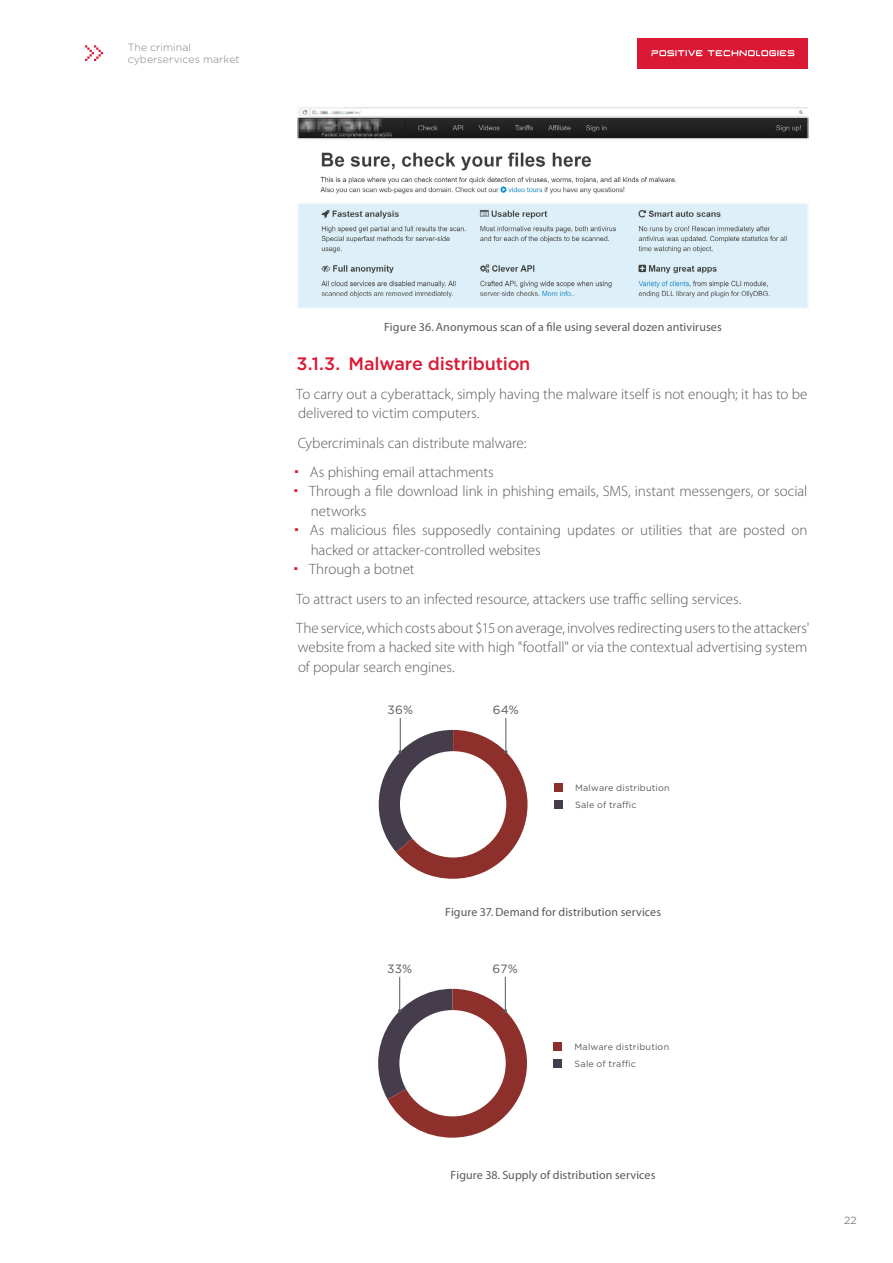
<style>
.page{position:relative;width:893px;height:1263px;background:#fff}
.page>*{position:absolute;margin:0;border:0;box-sizing:border-box;transform-origin:0 0}
.t1{font:500 18px "Gotham Pro";letter-spacing:-.01em;color:#da1a35}
.t2{font:300 15px/19.5px "Myriad Pro";letter-spacing:-.005em;color:#58595b}
.t3{font:12px "Myriad Pro";letter-spacing:.01em;color:#58595b}
.t4{font:12px "Gotham Pro";letter-spacing:.02em;color:#58595b}
.t5{font:300 10.5px/12.6px "Gotham Pro";letter-spacing:.01em;color:#808285}
.t6{font:10.5px "Gotham Pro";color:#808285}
.t7{font:9px/17px "Gotham Pro";letter-spacing:.025em;color:#58595b}
</style>
<div class="page">
<img style="left:300px;top:108px;width:506px;height:198px">
<div style="left:298px;top:106px;width:510px;height:202px;border:1px solid #fff"></div>
<hr style="left:505px;top:718px;width:1px;height:34px;background:#58595b">
<hr style="left:400px;top:718px;width:1px;height:34px;background:#58595b">
<svg style="left:378px;top:730px;width:149px;height:149px"></svg>
<div style="left:554px;top:783px;width:8px;height:8px;background:#8d302b"></div>
<div style="left:554px;top:800px;width:8px;height:9px;background:#453d4b"></div>
<hr style="left:505px;top:977px;width:1px;height:34px;background:#58595b">
<hr style="left:399px;top:977px;width:1px;height:34px;background:#58595b">
<svg style="left:378px;top:989px;width:149px;height:149px"></svg>
<div style="left:553px;top:1042px;width:9px;height:8px;background:#8d302b"></div>
<div style="left:553px;top:1059px;width:9px;height:8px;background:#453d4b"></div>
<div style="left:638px;top:38px;width:170px;height:30px;background:#da1a35"></div>
<svg style="left:651px;top:50px;width:143px;height:6px"></svg>
<svg style="left:85px;top:45px;width:18px;height:16px"></svg>
<p class="t5" style="left:128px;top:41px;width:114px">The criminal cyberservices market</p>
<p class="t3" style="left:384px;top:320px;width:339px">Figure 36. Anonymous scan of a file using several dozen antiviruses</p>
<p class="t1" style="left:296px;top:353px;width:236px">3.1.3. Malware distribution</p>
<p class="t2" style="left:296px;top:384px;width:513px">To carry out a cyberattack, simply having the malware itself is not enough; it has to be delivered to victim computers.</p>
<p class="t2" style="left:310px;top:428px;width:218px;line-height:29.2px;text-indent:-12px">Cybercriminals can distribute malware:<br>As phishing email attachments</p>
<p class="t2" style="left:309px;top:482px;width:500px">Through a file download link in phishing emails, SMS, instant messengers, or social networks<br>As malicious files supposedly containing updates or utilities that are posted on hacked or attacker-controlled websites<br>Through a botnet</p>
<p class="t2" style="left:296px;top:584px;width:515px;line-height:29.2px">To attract users to an infected resource, attackers use traffic selling services.<br>The service, which costs about $15 on average, involves redirecting users to the attackers'</p>
<p class="t2" style="left:298px;top:638px;width:511px">website from a hacked site with high "footfall" or via the contextual advertising system of popular search engines.</p>
<p class="t4" style="left:387px;top:703px;width:27px">36%</p>
<p class="t4" style="left:493px;top:703px;width:28px">64%</p>
<p class="t7" style="left:575px;top:779px;width:96px">Malware distribution<br>Sale of traffic</p>
<p class="t3" style="left:445px;top:905px;width:217px">Figure 37. Demand for distribution services</p>
<p class="t4" style="left:387px;top:962px;width:27px">33%</p>
<p class="t4" style="left:493px;top:962px;width:27px">67%</p>
<p class="t7" style="left:574px;top:1038px;width:96px">Malware distribution<br>Sale of traffic</p>
<p class="t3" style="left:451px;top:1168px;width:206px">Figure 38. Supply of distribution services</p>
<p class="t6" style="left:844px;top:1215px;width:14px">22</p>
</div>
